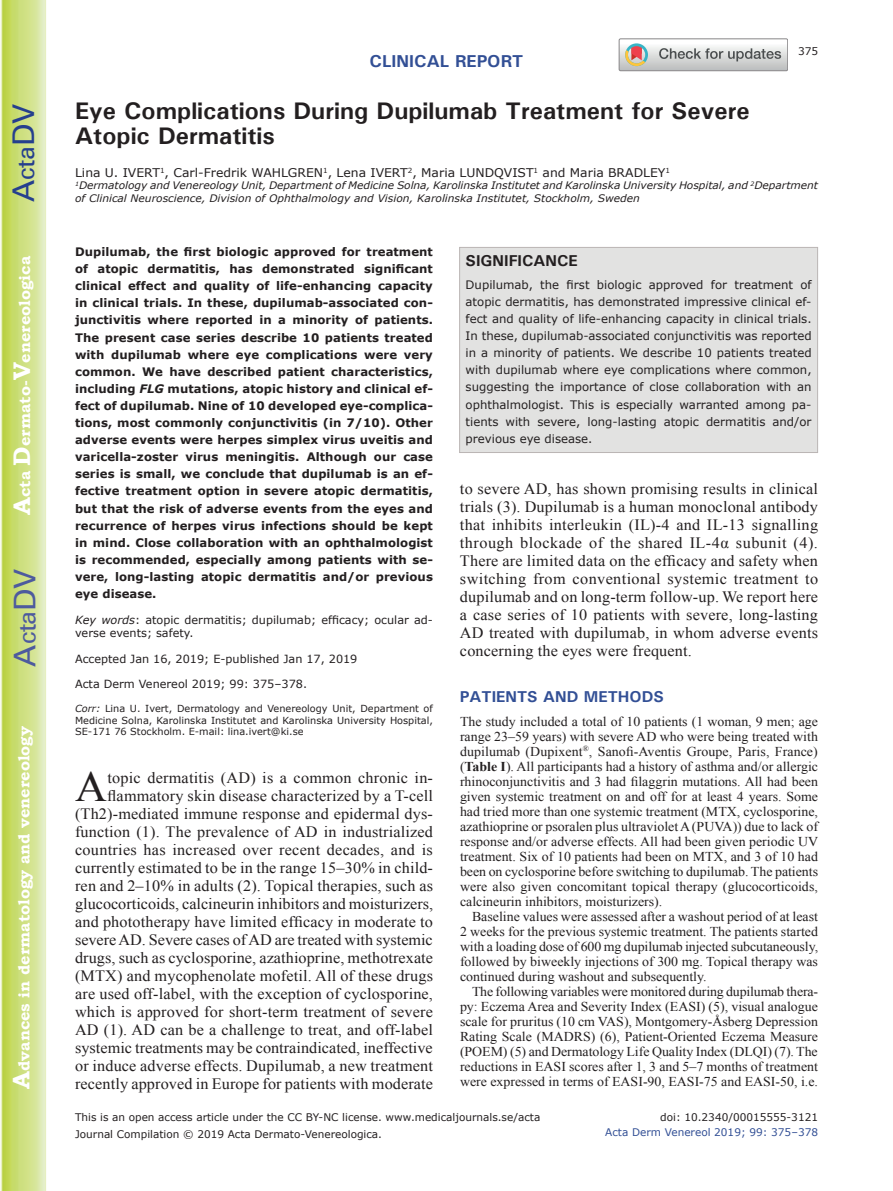
<style>
.page{position:relative;width:893px;height:1191px;background:#fff}
.page>*{position:absolute;margin:0;border:0;box-sizing:border-box;transform-origin:0 0}
.t1{font:42.9px "Times New Roman";color:#231f20}
.t2{font:30px "Univers";color:#4d5a9e}
.t3{font:30px "Univers";color:#253f8e}
.t4{font:700 24px/25.5px "Univers";color:#231f20}
.t5{font:700 17.25px "Univers";color:#324f95}
.t6{font:15.75px/18px "Times New Roman";letter-spacing:.01em;color:#231f20;text-align:right}
.t7{font:700 15.75px "Bookman Old Style";color:#fff}
.t8{font:700 15.75px "Univers";color:#324f95}
.t9{font:700 15.75px "Univers";color:#231f20}
.t10{font:13.5px/15px "Times New Roman";color:#231f20;text-align:justify}
.t11{font:12px "Verdana";color:#231f20}
.t12{font:700 11.7px/17.1px "Verdana";letter-spacing:.005em;color:#231f20;text-align:justify}
.t13{font:11.7px/17.1px "Verdana";color:#231f20;text-align:justify}
.t14{font:11.25px/13.5px "Verdana";color:#231f20}
.t15{font:10.5px/17px "Verdana";color:#231f20}
.t16{font:10.5px "Verdana";color:#324f95}
.t17{font:italic 10.35px/12.8px "Verdana";letter-spacing:-.005em;color:#231f20}
.t18{font:9.75px/11.7px "Verdana";color:#231f20;text-align:justify}
.s1{font-size:24px}
.s2{font-style:italic}
.s3{font-weight:700}
</style>
<div class="page">
<svg style="left:1px;top:0;width:45px;height:1191px;background:#cfe084"></svg>
<svg style="left:619px;top:39px;width:169px;height:32px"></svg>
<div style="left:459px;top:247px;width:359px;height:206px;background:#e2e2e1;border:1px solid #bab5b4"></div>
<h2 class="t3" style="left:6px;top:202px;width:100px;rotate:-90deg">A<span class="s1">cta</span>DV</h2>
<p class="t7" style="left:15px;top:515px;width:260px;rotate:-90deg"><span class="s1">A</span>cta <span class="s1">D</span>ermato-<span class="s1">V</span>enereologica</p>
<h2 class="t2" style="left:7px;top:666px;width:100px;rotate:-90deg">A<span class="s1">cta</span>DV</h2>
<p class="t7" style="left:15px;top:1088px;width:364px;rotate:-90deg"><span class="s1">A</span>dvances in dermatology and venereology</p>
<p class="t5" style="left:370px;top:50px;width:155px">CLINICAL REPORT</p>
<p class="t15" style="left:798px;top:42px;width:22px">375</p>
<h3 class="t4" style="left:75px;top:97px;width:676px">Eye Complications During Dupilumab Treatment for Severe<br>Atopic Dermatitis</h3>
<p class="t11" style="left:75px;top:164px;width:596px">Lina U. IVERT<sup>1</sup>, Carl-Fredrik WAHLGREN<sup>1</sup>, Lena IVERT<sup>2</sup>, Maria LUNDQVIST<sup>1</sup> and Maria BRADLEY<sup>1</sup></p>
<p class="t17" style="left:75px;top:179px;width:744px"><sup>1</sup>Dermatology and Venereology Unit, Department of Medicine Solna, Karolinska Institutet and Karolinska University Hospital, and <sup>2</sup>Department of Clinical Neuroscience, Division of Ophthalmology and Vision, Karolinska Institutet, Stockholm, Sweden</p>
<p class="t12" style="left:75px;top:243px;width:359px">Dupilumab, the first biologic approved for treatment of atopic dermatitis, has demonstrated significant clinical effect and quality of life-enhancing capacity in clinical trials. In these, dupilumab-associated con&shy;junctivitis where reported in a minority of patients.<br>The present case series describe 10 patients treated with dupilumab where eye complications were very common. We have described patient characteristics, including <span class="s2">FLG</span> mutations, atopic history and clinical ef&shy;fect of dupilumab. Nine of 10 developed eye-complica&shy;tions, most commonly conjunctivitis (in 7/10). Other adverse events were herpes simplex virus uveitis and varicella-zoster virus meningitis. Although our case series is small, we conclude that dupilumab is an ef&shy;fective treatment option in severe atopic dermatitis, but that the risk of adverse events from the eyes and recurrence of herpes virus infections should be kept in mind. Close collaboration with an ophthalmologist is recommended, especially among patients with se&shy;vere, long-lasting atopic dermatitis and/or previous eye disease.</p>
<p class="t14" style="left:75px;top:612px;width:359px"><span class="s2">Key words</span>: atopic dermatitis; dupilumab; efficacy; ocular ad&shy;verse events; safety.</p>
<p class="t14" style="left:75px;top:651px;width:284px">Accepted Jan 16, 2019; E-published Jan 17, 2019</p>
<p class="t14" style="left:75px;top:677px;width:234px">Acta Derm Venereol 2019; 99: 375–378.</p>
<p class="t18" style="left:75px;top:702px;width:359px"><span class="s2">Corr:</span> Lina U. Ivert, Dermatology and Venereology Unit, Department of Medicine Solna, Karolinska Institutet and Karolinska University Hospital, SE-171 76 Stockholm. E-mail: lina.ivert@ki.se</p>
<h1 class="t1" style="left:75px;top:757px;width:33px">A</h1>
<p class="t6" style="left:75px;top:768px;width:360px">topic dermatitis (AD) is a common chronic in&shy;flammatory skin disease characterized by a T-cell (Th2)-mediated immune response and epidermal dys&shy;function (1). The prevalence of AD in industrialized countries has increased over recent decades, and is currently estimated to be in the range 15–30% in child&shy;ren and 2–10% in adults (2). Topical therapies, such as glucocorticoids, calcineurin inhibitors and moisturizers, and phototherapy have limited efficacy in moderate to severe AD. Severe cases of AD are treated with systemic drugs, such as cyclosporine, azathioprine, methotrexate (MTX) and mycophenolate mofetil. All of these drugs are used off-label, with the exception of cyclosporine, which is approved for short-term treatment of severe AD (1). AD can be a challenge to treat, and off-label systemic treatments may be contraindicated, ineffective or induce adverse effects. Dupilumab, a new treatment recently approved in Europe for patients with moderate</p>
<p class="t9" style="left:466px;top:250px;width:114px">SIGNIFICANCE</p>
<p class="t13" style="left:466px;top:276px;width:347px">Dupilumab, the first biologic approved for treatment of atopic dermatitis, has demonstrated impressive clinical ef&shy;fect and quality of life-enhancing capacity in clinical trials.<br>In these, dupilumab-associated conjunctivitis was reported in a minority of patients. We describe 10 patients treated with dupilumab where eye complications where common, suggesting the importance of close collaboration with an ophthalmologist. This is especially warranted among pa&shy;tients with severe, long-lasting atopic dermatitis and/or previous eye disease.</p>
<p class="t6" style="left:460px;top:479px;width:360px;text-align:justify">to severe AD, has shown promising results in clinical trials (3). Dupilumab is a human monoclonal antibody that inhibits interleukin (IL)-4 and IL-13 signalling through blockade of the shared IL-4α subunit (4).<br>There are limited data on the efficacy and safety when switching from conventional systemic treatment to dupilumab and on long-term follow-up. We report here a case series of 10 patients with severe, long-lasting AD treated with dupilumab, in whom adverse events concerning the eyes were frequent.</p>
<p class="t8" style="left:460px;top:686px;width:206px">PATIENTS AND METHODS</p>
<p class="t10" style="left:460px;top:713px;width:360px">The study included a total of 10 patients (1 woman, 9 men; age range 23–59 years) with severe AD who were being treated with dupilumab (Dupixent<sup>®</sup>, Sanofi-Aventis Groupe, Paris, France) (<span class="s3">Table I</span>). All participants had a history of asthma and/or allergic rhinoconjunctivitis and 3 had filaggrin mutations. All had been given systemic treatment on and off for at least 4 years. Some had tried more than one systemic treatment (MTX, cyclosporine, azathioprine or psoralen plus ultraviolet A (PUVA)) due to lack of response and/or adverse effects. All had been given periodic UV treatment. Six of 10 patients had been on MTX, and 3 of 10 had been on cyclosporine before switching to dupilumab. The patients were also given concomitant topical therapy (glucocorticoids, calcineurin inhibitors, moisturizers).</p>
<p class="t10" style="left:460px;top:908px;width:360px;text-indent:12px">Baseline values were assessed after a washout period of at least 2 weeks for the previous systemic treatment. The patients started with a loading dose of 600 mg dupilumab injected subcutaneously, followed by biweekly injections of 300 mg. Topical therapy was continued during washout and subsequently.</p>
<p class="t10" style="left:460px;top:983px;width:359px;text-indent:12px">The following variables were monitored during dupilumab thera&shy;py: Eczema Area and Severity Index (EASI) (5), visual analogue scale for pruritus (10 cm VAS), Montgomery-Åsberg Depression Rating Scale (MADRS) (6), Patient-Oriented Eczema Measure (POEM) (5) and Dermatology Life Quality Index (DLQI) (7). The reductions in EASI scores after 1, 3 and 5–7 months of treatment were expressed in terms of EASI-90, EASI-75 and EASI-50, i.e.</p>
<p class="t15" style="left:75px;top:1108px;width:467px">This is an open access article under the CC BY-NC license. www.medicaljournals.se/acta<br>Journal Compilation © 2019 Acta Dermato-Venereologica.</p>
<p class="t15" style="left:660px;top:1108px;width:159px">doi: 10.2340/00015555-3121</p>
<p class="t16" style="left:605px;top:1125px;width:214px">Acta Derm Venereol 2019; 99: 375–378</p>
</div>
